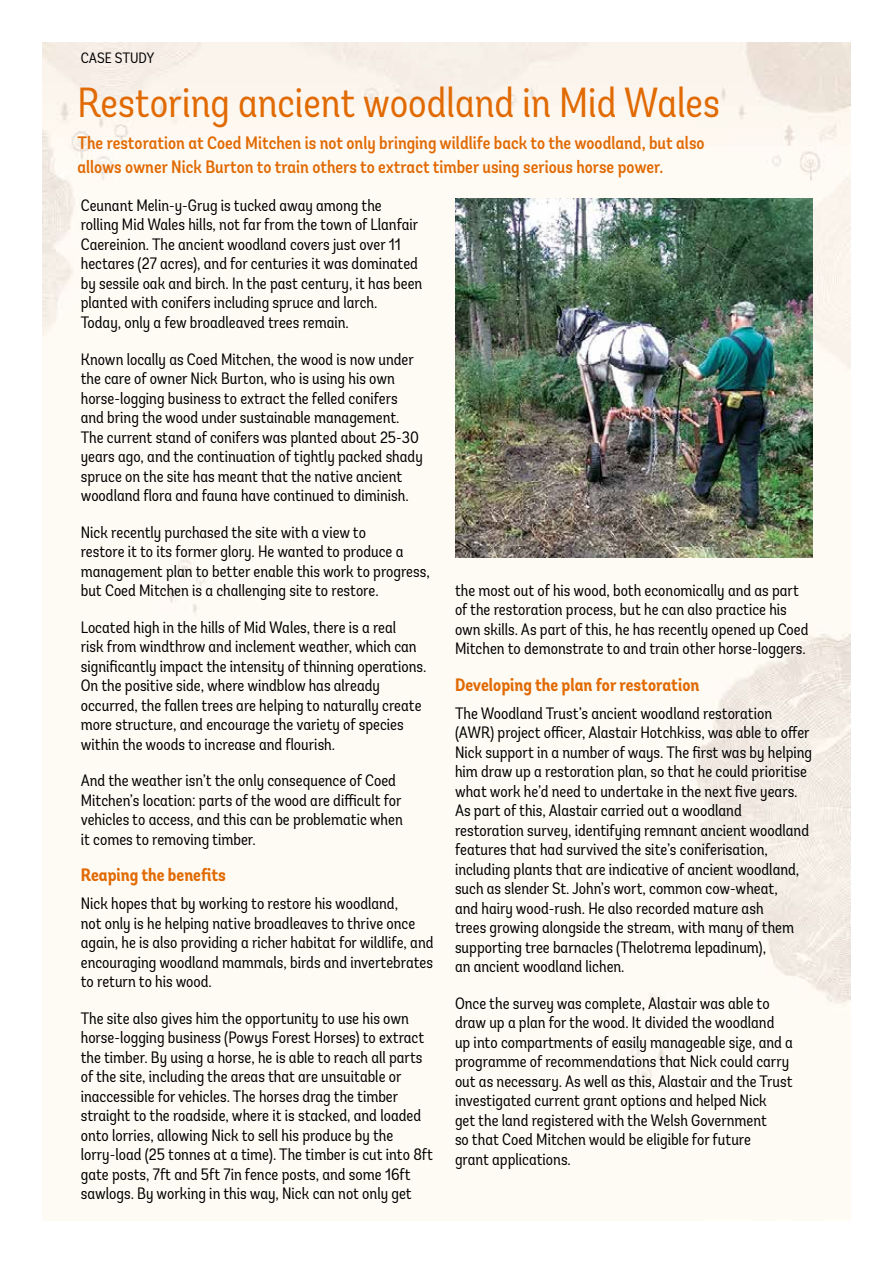
<style>
.page{position:relative;width:893px;height:1263px;background:#fff}
.page>*{position:absolute;margin:0;border:0;box-sizing:border-box;transform-origin:0 0}
.t1{font:condensed 42px "Andes";color:#e16a03}
.t2{font:500 condensed 18px/24px "Andes";color:#e16a03}
.t3{font:700 condensed 18px "Andes";color:#e16a03}
.t4{font:condensed 16.5px/19.5px "Andes";color:#000}
.t5{font:condensed 15px "Andes";color:#000}
</style>
<div class="page">
<img style="left:43px;top:43px;width:807px;height:1054px">
<img style="left:455px;top:199px;width:357px;height:359px">
<p class="t5" style="left:81px;top:49px;width:75px">CASE STUDY</p>
<h1 class="t1" style="left:77px;top:77px;width:644px">Restoring ancient woodland in Mid Wales</h1>
<p class="t2" style="left:77px;top:131px;width:629px">The restoration at Coed Mitchen is not only bringing wildlife back to the woodland, but also allows owner Nick Burton to train others to extract timber using serious horse power.</p>
<p class="t4" style="left:81px;top:195px;width:343px">Ceunant Melin-y-Grug is tucked away among the rolling Mid Wales hills, not far from the town of Llanfair Caereinion. The ancient woodland covers just over 11 hectares (27 acres), and for centuries it was dominated by sessile oak and birch. In the past century, it has been planted with conifers including spruce and larch.<br>Today, only a few broadleaved trees remain.</p>
<p class="t4" style="left:81px;top:349px;width:343px">Known locally as Coed Mitchen, the wood is now under the care of owner Nick Burton, who is using his own horse-logging business to extract the felled conifers and bring the wood under sustainable management.<br>The current stand of conifers was planted about 25-30 years ago, and the continuation of tightly packed shady spruce on the site has meant that the native ancient woodland flora and fauna have continued to diminish.</p>
<p class="t4" style="left:81px;top:522px;width:350px">Nick recently purchased the site with a view to<br>restore it to its former glory. He wanted to produce a management plan to better enable this work to progress, but Coed Mitchen is a challenging site to restore.</p>
<p class="t4" style="left:81px;top:617px;width:347px">Located high in the hills of Mid Wales, there is a real<br>risk from windthrow and inclement weather, which can significantly impact the intensity of thinning operations.<br>On the positive side, where windblow has already occurred, the fallen trees are helping to naturally create more structure, and encourage the variety of species within the woods to increase and flourish.</p>
<p class="t4" style="left:81px;top:771px;width:323px">And the weather isn’t the only consequence of Coed Mitchen’s location: parts of the wood are difficult for vehicles to access, and this can be problematic when it comes to removing timber.</p>
<p class="t3" style="left:81px;top:864px;width:147px">Reaping the benefits</p>
<p class="t4" style="left:81px;top:894px;width:354px">Nick hopes that by working to restore his woodland,<br>not only is he helping native broadleaves to thrive once again, he is also providing a richer habitat for wildlife, and encouraging woodland mammals, birds and invertebrates to return to his wood.</p>
<p class="t4" style="left:81px;top:1008px;width:354px">The site also gives him the opportunity to use his own horse-logging business (Powys Forest Horses) to extract the timber. By using a horse, he is able to reach all parts of the site, including the areas that are unsuitable or inaccessible for vehicles. The horses drag the timber straight to the roadside, where it is stacked, and loaded onto lorries, allowing Nick to sell his produce by the lorry-load (25 tonnes at a time). The timber is cut into 8ft gate posts, 7ft and 5ft 7in fence posts, and some 16ft sawlogs. By working in this way, Nick can not only get</p>
<p class="t4" style="left:455px;top:580px;width:355px">the most out of his wood, both economically and as part of the restoration process, but he can also practice his own skills. As part of this, he has recently opened up Coed Mitchen to demonstrate to and train other horse-loggers.</p>
<p class="t3" style="left:455px;top:673px;width:246px">Developing the plan for restoration</p>
<p class="t4" style="left:455px;top:703px;width:359px">The Woodland Trust’s ancient woodland restoration (AWR) project officer, Alastair Hotchkiss, was able to offer Nick support in a number of ways. The first was by helping him draw up a restoration plan, so that he could prioritise what work he’d need to undertake in the next five years.<br>As part of this, Alastair carried out a woodland restoration survey, identifying remnant ancient woodland features that had survived the site’s coniferisation, including plants that are indicative of ancient woodland, such as slender St. John’s wort, common cow-wheat,<br>and hairy wood-rush. He also recorded mature ash<br>trees growing alongside the stream, with many of them supporting tree barnacles (Thelotrema lepadinum),<br>an ancient woodland lichen.</p>
<p class="t4" style="left:455px;top:993px;width:339px">Once the survey was complete, Alastair was able to draw up a plan for the wood. It divided the woodland up into compartments of easily manageable size, and a programme of recommendations that Nick could carry out as necessary. As well as this, Alastair and the Trust investigated current grant options and helped Nick<br>get the land registered with the Welsh Government<br>so that Coed Mitchen would be eligible for future<br>grant applications.</p>
</div>
